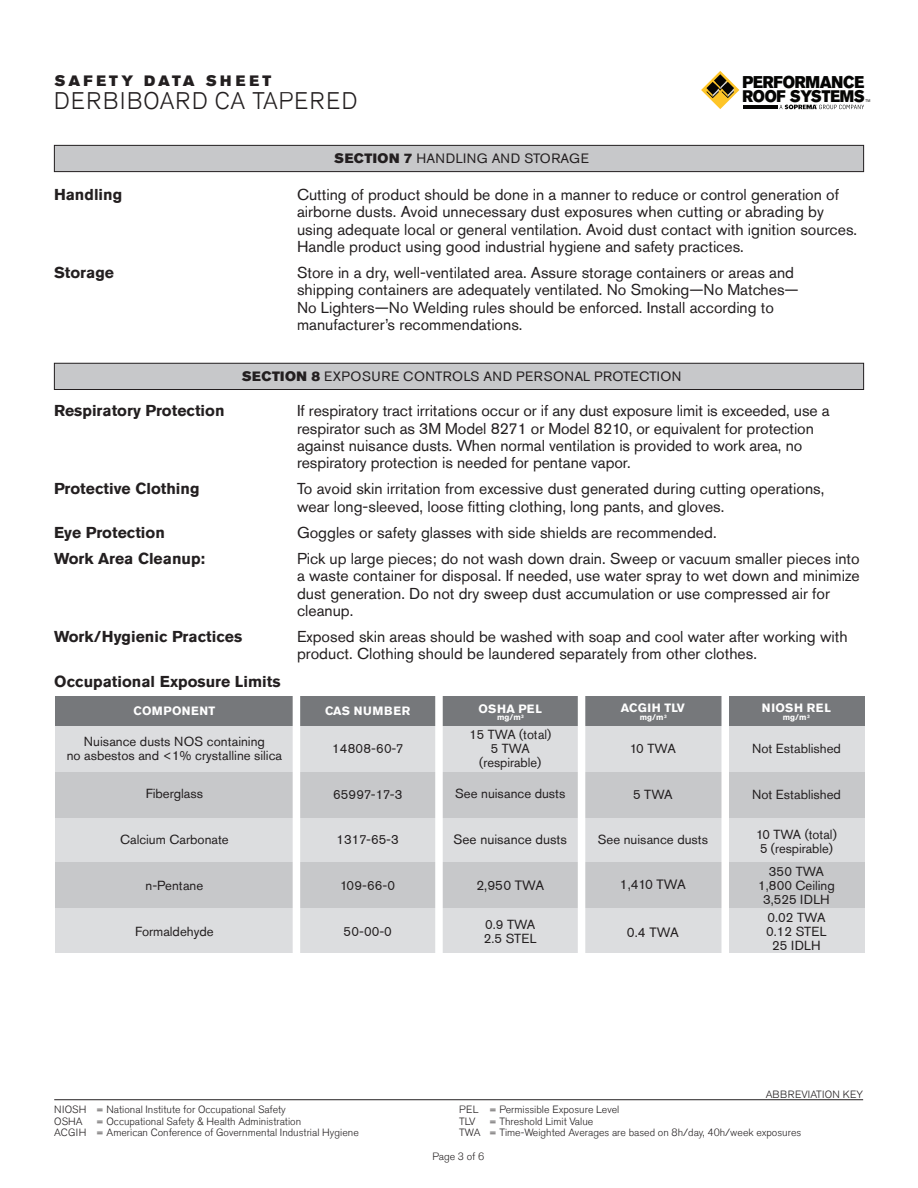
<style>
.page{position:relative;width:918px;height:1188px;background:#fff}
.page>*{position:absolute;margin:0;border:0;box-sizing:border-box;transform-origin:0 0}
.t1{font:300 24px "Akzidenz Grotesk Std";letter-spacing:.065em;color:#231f20;scale:.95 1}
.t2{font:16.95px "Akzidenz Grotesk Std Super";letter-spacing:-.01em;color:#050504;scale:.9 1}
.t3{font:16.65px "Akzidenz Grotesk Std Super";letter-spacing:-.02em;color:#050504;scale:.9 1}
.t4{font:15.75px/17.2px "Akzidenz Grotesk Std";color:#231f20}
.t5{font:700 15.75px "Akzidenz Grotesk Std";color:#231f20}
.t6{font:15px "Akzidenz Grotesk Std Super";letter-spacing:.215em;color:#231f20}
.t7{font:13.5px "Akzidenz Grotesk Std";letter-spacing:.015em;color:#231f20}
.t8{font:13.5px "Akzidenz Grotesk Std";letter-spacing:.035em;color:#231f20}
.t9{font:13.2px/14.2px "Akzidenz Grotesk Std";color:#231f20;text-align:center}
.t10{font:700 12px "Akzidenz Grotesk Std";letter-spacing:.045em;color:#fff}
.t11{font:700 12px "Akzidenz Grotesk Std";letter-spacing:.025em;color:#fff}
.t12{font:700 12px "Akzidenz Grotesk Std";letter-spacing:.015em;color:#fff}
.t13{font:300 10.5px "Akzidenz Grotesk Std";color:#231f20}
.t14{font:700 8.25px "Akzidenz Grotesk Std";color:#fff}
.t15{font:3.9px "Akzidenz Grotesk Std";color:#050504;scale:.9 1}
.s1{font-family:"Akzidenz Grotesk Std Super"}
</style>
<div class="page">
<svg style="left:701px;top:71px;width:38px;height:38px"></svg>
<svg style="left:779px;top:105px;width:85px;height:4px"></svg>
<hr style="left:743px;top:109px;width:34px;height:1px;background:#050504">
<hr style="left:743px;top:105px;width:34px;height:3px;background:#050504">
<div style="left:54px;top:363px;width:810px;height:27px;background:#c7c8ca"></div>
<div style="left:54px;top:363px;width:810px;height:27px;border:1px solid #231f20"></div>
<div style="left:54px;top:145px;width:810px;height:27px;background:#c7c8ca"></div>
<div style="left:54px;top:145px;width:810px;height:27px;border:1px solid #231f20"></div>
<div style="left:55px;top:706px;width:810px;height:247px;background:#dcdddf"></div>
<div style="left:55px;top:772px;width:810px;height:45px;background:#c7c8ca"></div>
<div style="left:55px;top:697px;width:810px;height:29px;background:#76787b"></div>
<div style="left:55px;top:863px;width:810px;height:45px;background:#c7c8ca"></div>
<div style="left:722px;top:690px;width:7px;height:315px;background:#fff"></div>
<div style="left:435px;top:693px;width:8px;height:319px;background:#fff"></div>
<div style="left:293px;top:692px;width:7px;height:313px;background:#fff"></div>
<div style="left:578px;top:691px;width:7px;height:318px;background:#fff"></div>
<hr style="left:54px;top:1099px;width:809px;height:1px;background:#231f20">
<p class="t6" style="left:55px;top:72px;width:218px">SAFETY DATA SHEET</p>
<p class="t2" style="left:742px;top:72px;width:137px">PERFORMANCE</p>
<p class="t3" style="left:743px;top:86px;width:137px">ROOF SYSTEMS</p>
<p class="t15" style="left:866px;top:98px;width:7px">TM</p>
<h1 class="t1" style="left:54px;top:87px;width:321px">DERBIBOARD CA TAPERED</h1>
<p class="t7" style="left:334px;top:151px;width:256px"><span class="s1">SECTION 7</span> HANDLING AND STORAGE</p>
<p class="t5" style="left:54px;top:186px;width:70px">Handling</p>
<p class="t4" style="left:297px;top:186px;width:562px">Cutting of product should be done in a manner to reduce or control generation of airborne dusts. Avoid unnecessary dust exposures when cutting or abrading by using adequate local or general ventilation. Avoid dust contact with ignition sources.<br>Handle product using good industrial hygiene and safety practices.</p>
<p class="t5" style="left:54px;top:264px;width:62px">Storage</p>
<p class="t4" style="left:297px;top:264px;width:503px">Store in a dry, well-ventilated area. Assure storage containers or areas and shipping containers are adequately ventilated. No Smoking—No Matches— No Lighters—No Welding rules should be enforced. Install according to manufacturer’s recommendations.</p>
<p class="t8" style="left:242px;top:369px;width:441px"><span class="s1">SECTION 8</span> EXPOSURE CONTROLS AND PERSONAL PROTECTION</p>
<p class="t5" style="left:54px;top:402px;width:172px">Respiratory Protection</p>
<p class="t4" style="left:297px;top:402px;width:534px">If respiratory tract irritations occur or if any dust exposure limit is exceeded, use a respirator such as 3M Model 8271 or Model 8210, or equivalent for protection against nuisance dusts. When normal ventilation is provided to work area, no respiratory protection is needed for pentane vapor.</p>
<p class="t5" style="left:54px;top:480px;width:147px">Protective Clothing</p>
<p class="t4" style="left:297px;top:480px;width:529px">To avoid skin irritation from excessive dust generated during cutting operations, wear long-sleeved, loose fitting clothing, long pants, and gloves.</p>
<p class="t5" style="left:54px;top:523px;width:112px">Eye Protection</p>
<p class="t4" style="left:297px;top:524px;width:421px">Goggles or safety glasses with side shields are recommended.</p>
<p class="t5" style="left:54px;top:549px;width:153px">Work Area Cleanup:</p>
<p class="t4" style="left:297px;top:550px;width:564px">Pick up large pieces; do not wash down drain. Sweep or vacuum smaller pieces into a waste container for disposal. If needed, use water spray to wet down and minimize dust generation. Do not dry sweep dust accumulation or use compressed air for cleanup.</p>
<p class="t5" style="left:54px;top:627px;width:190px">Work/Hygienic Practices</p>
<p class="t4" style="left:297px;top:628px;width:552px">Exposed skin areas should be washed with soap and cool water after working with product. Clothing should be laundered separately from other clothes.</p>
<p class="t5" style="left:54px;top:673px;width:228px">Occupational Exposure Limits</p>
<p class="t11" style="left:133px;top:704px;width:83px">COMPONENT</p>
<p class="t9" style="left:67px;top:734px;width:217px">Nuisance dusts NOS containing<br>no asbestos and &lt;1% crystalline silica</p>
<p class="t9" style="left:146px;top:787px;width:59px">Fiberglass</p>
<p class="t9" style="left:120px;top:832px;width:110px">Calcium Carbonate</p>
<p class="t9" style="left:146px;top:878px;width:59px">n-Pentane</p>
<p class="t9" style="left:135px;top:924px;width:80px">Formaldehyde</p>
<p class="t10" style="left:325px;top:704px;width:87px">CAS NUMBER</p>
<p class="t9" style="left:332px;top:741px;width:73px">14808-60-7</p>
<p class="t9" style="left:333px;top:787px;width:71px">65997-17-3</p>
<p class="t9" style="left:337px;top:833px;width:64px">1317-65-3</p>
<p class="t9" style="left:340px;top:878px;width:56px">109-66-0</p>
<p class="t9" style="left:344px;top:924px;width:50px">50-00-0</p>
<p class="t12" style="left:621px;top:701px;width:66px">ACGIH TLV</p>
<p class="t9" style="left:630px;top:741px;width:47px">10 TWA</p>
<p class="t9" style="left:633px;top:787px;width:41px">5 TWA</p>
<p class="t9" style="left:598px;top:832px;width:112px">See nuisance dusts</p>
<p class="t7" style="left:620px;top:877px;width:68px">1,410 TWA</p>
<p class="t7" style="left:627px;top:924px;width:53px">0.4 TWA</p>
<p class="t10" style="left:762px;top:701px;width:70px">NIOSH REL</p>
<p class="t9" style="left:752px;top:741px;width:90px">Not Established</p>
<p class="t9" style="left:752px;top:787px;width:90px">Not Established</p>
<p class="t9" style="left:756px;top:827px;width:82px;text-align:left">10 TWA (total)<br>5 (respirable)</p>
<p class="t9" style="left:758px;top:864px;width:78px">350 TWA<br>1,800 Ceiling<br>3,525 IDLH</p>
<p class="t9" style="left:766px;top:910px;width:62px">0.02 TWA<br>0.12 STEL<br>25 IDLH</p>
<p class="t10" style="left:479px;top:701px;width:65px">OSHA PEL</p>
<p class="t9" style="left:469px;top:727px;width:83px">15 TWA (total)<br>5 TWA (respirable)</p>
<p class="t9" style="left:455px;top:786px;width:112px">See nuisance dusts</p>
<p class="t7" style="left:454px;top:831px;width:115px">See nuisance dusts</p>
<p class="t7" style="left:476px;top:877px;width:69px">2,950 TWA</p>
<p class="t9" style="left:484px;top:917px;width:54px;text-align:left">0.9 TWA<br>2.5 STEL</p>
<p class="t14" style="left:497px;top:713px;width:28px">mg/m<sup>3</sup></p>
<p class="t14" style="left:640px;top:713px;width:28px">mg/m<sup>3</sup></p>
<p class="t14" style="left:783px;top:713px;width:28px">mg/m<sup>3</sup></p>
<p class="t13" style="left:766px;top:1088px;width:99px">ABBREVIATION KEY</p>
<p class="t13" style="left:54px;top:1104px;width:233px">NIOSH = National Institute for Occupational Safety</p>
<p class="t13" style="left:459px;top:1104px;width:162px">PEL = Permissible Exposure Level</p>
<p class="t13" style="left:54px;top:1115px;width:30px">OSHA</p>
<p class="t13" style="left:96px;top:1115px;width:206px">= Occupational Safety &amp; Health Administration</p>
<p class="t13" style="left:459px;top:1115px;width:18px">TLV</p>
<p class="t13" style="left:489px;top:1115px;width:106px">= Threshold Limit Value</p>
<p class="t13" style="left:54px;top:1126px;width:306px">ACGIH = American Conference of Governmental Industrial Hygiene</p>
<p class="t13" style="left:459px;top:1126px;width:344px">TWA = Time-Weighted Averages are based on 8h/day, 40h/week exposures</p>
<p class="t13" style="left:433px;top:1151px;width:53px">Page 3 of 6</p>
</div>
